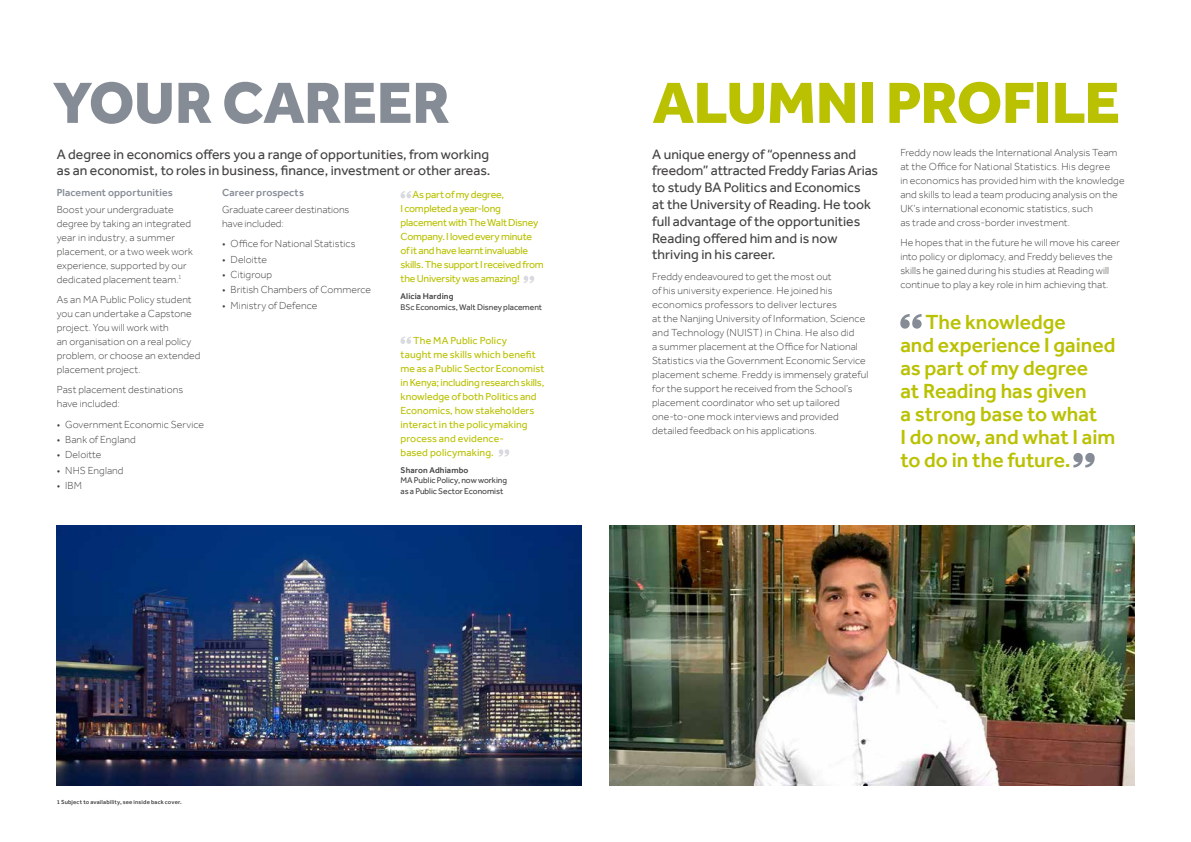
<style>
.page{position:relative;width:1191px;height:842px;background:#fff}
.page>*{position:absolute;margin:0;border:0;box-sizing:border-box;transform-origin:0 0}
.t1{font:800 60px "Effra";letter-spacing:-.01em;color:#b9c100}
.t2{font:800 60px "Effra";letter-spacing:-.01em;color:#868c96}
.t3{font:500 21px/23px "Effra";color:#b9c100}
.t4{font:14px/16.8px "Effra";color:#434241}
.t5{font:300 10.5px/14px "Effra";letter-spacing:.005em;color:#434241}
.t6{font:10.5px/14px "Effra";letter-spacing:-.015em;color:#b9c100}
.t7{font:500 10.5px "Effra";letter-spacing:.01em;color:#868c96}
.t8{font:8.5px/10.5px "Effra";letter-spacing:-.005em;color:#434241}
.t9{font:500 8.5px "Effra";letter-spacing:.015em;color:#434241}
.t10{font:500 6px "Effra";letter-spacing:.025em;color:#434241}
</style>
<div class="page">
<img style="left:57px;top:526px;width:524px;height:259px">
<svg style="left:900px;top:314px;width:21px;height:15px"></svg>
<svg style="left:1073px;top:453px;width:21px;height:14px"></svg>
<svg style="left:400px;top:191px;width:11px;height:7px"></svg>
<svg style="left:523px;top:276px;width:11px;height:7px"></svg>
<svg style="left:400px;top:337px;width:11px;height:7px"></svg>
<svg style="left:498px;top:449px;width:11px;height:8px"></svg>
<img style="left:609px;top:526px;width:525px;height:259px">
<h1 class="t2" style="left:52px;top:66px;width:399px">YOUR CAREER</h1>
<h3 class="t4" style="left:57px;top:145px;width:435px">A degree in economics offers you a range of opportunities, from working as an economist, to roles in business, finance, investment or other areas.</h3>
<p class="t7" style="left:57px;top:186px;width:118px">Placement opportunities</p>
<p class="t5" style="left:57px;top:202px;width:138px">Boost your undergraduate degree by taking an integrated year in industry, a summer placement, or a two week work experience, supported by our dedicated placement team.<sup>1</sup></p>
<p class="t5" style="left:57px;top:293px;width:145px">As an MA Public Policy student you can undertake a Capstone project. You will work with<br>an organisation on a real policy problem, or choose an extended placement project.</p>
<p class="t5" style="left:57px;top:383px;width:128px">Past placement destinations have included:</p>
<p class="t5" style="left:57px;top:417px;width:149px">• Government Economic Service</p>
<p class="t5" style="left:57px;top:432px;width:81px">• Bank of England</p>
<p class="t5" style="left:57px;top:448px;width:46px">• Deloitte</p>
<p class="t5" style="left:57px;top:463px;width:68px">• NHS England</p>
<p class="t5" style="left:57px;top:479px;width:27px">• IBM</p>
<p class="t7" style="left:222px;top:186px;width:83px">Career prospects</p>
<p class="t5" style="left:222px;top:202px;width:129px">Graduate career destinations have included:</p>
<p class="t5" style="left:222px;top:237px;width:135px">• Office for National Statistics</p>
<p class="t5" style="left:222px;top:252px;width:46px">• Deloitte</p>
<p class="t5" style="left:222px;top:267px;width:51px">• Citigroup</p>
<p class="t5" style="left:222px;top:283px;width:151px">• British Chambers of Commerce</p>
<p class="t5" style="left:222px;top:298px;width:97px">• Ministry of Defence</p>
<p class="t6" style="left:400px;top:188px;width:145px;text-indent:12px">As part of my degree,<br>I completed a year-long placement with The Walt Disney<br>Company. I loved every minute<br>of it and have learnt invaluable skills. The support I received from the University was amazing!</p>
<p class="t9" style="left:400px;top:291px;width:54px">Alicia Harding</p>
<p class="t8" style="left:400px;top:301px;width:143px">BSc Economics, Walt Disney placement</p>
<p class="t6" style="left:400px;top:333px;width:145px;text-indent:13px">The MA Public Policy<br>taught me skills which benefit me as a Public Sector Economist in Kenya; including research skills, knowledge of both Politics and<br>Economics, how stakeholders interact in the policymaking process and evidence-<br>based policymaking.</p>
<p class="t9" style="left:400px;top:465px;width:69px">Sharon Adhiambo</p>
<p class="t8" style="left:400px;top:475px;width:108px">MA Public Policy, now working as a Public Sector Economist</p>
<h1 class="t1" style="left:652px;top:66px;width:469px">ALUMNI PROFILE</h1>
<h3 class="t4" style="left:652px;top:145px;width:227px">A unique energy of “openness and freedom” attracted Freddy Farias Arias to study BA Politics and Economics<br>at the University of Reading. He took full advantage of the opportunities Reading offered him and is now thriving in his career.</h3>
<p class="t5" style="left:652px;top:269px;width:218px">Freddy endeavoured to get the most out<br>of his university experience. He joined his economics professors to deliver lectures<br>at the Nanjing University of Information, Science and Technology (NUIST) in China. He also did<br>a summer placement at the Office for National Statistics via the Government Economic Service placement scheme. Freddy is immensely grateful for the support he received from the School’s placement coordinator who set up tailored one‑to‑one mock interviews and provided detailed feedback on his applications.</p>
<p class="t5" style="left:900px;top:145px;width:226px">Freddy now leads the International Analysis Team at the Office for National Statistics. His degree<br>in economics has provided him with the knowledge and skills to lead a team producing analysis on the UK’s international economic statistics, such<br>as trade and cross-border investment.</p>
<p class="t5" style="left:900px;top:235px;width:221px">He hopes that in the future he will move his career into policy or diplomacy, and Freddy believes the skills he gained during his studies at Reading will continue to play a key role in him achieving that.</p>
<h2 class="t3" style="left:900px;top:310px;width:217px;text-indent:25px">The knowledge<br>and experience I gained as part of my degree<br>at Reading has given<br>a strong base to what<br>I do now, and what I aim to do in the future.</h2>
<p class="t10" style="left:57px;top:798px;width:127px">1 Subject to availability, see inside back cover.</p>
</div>
